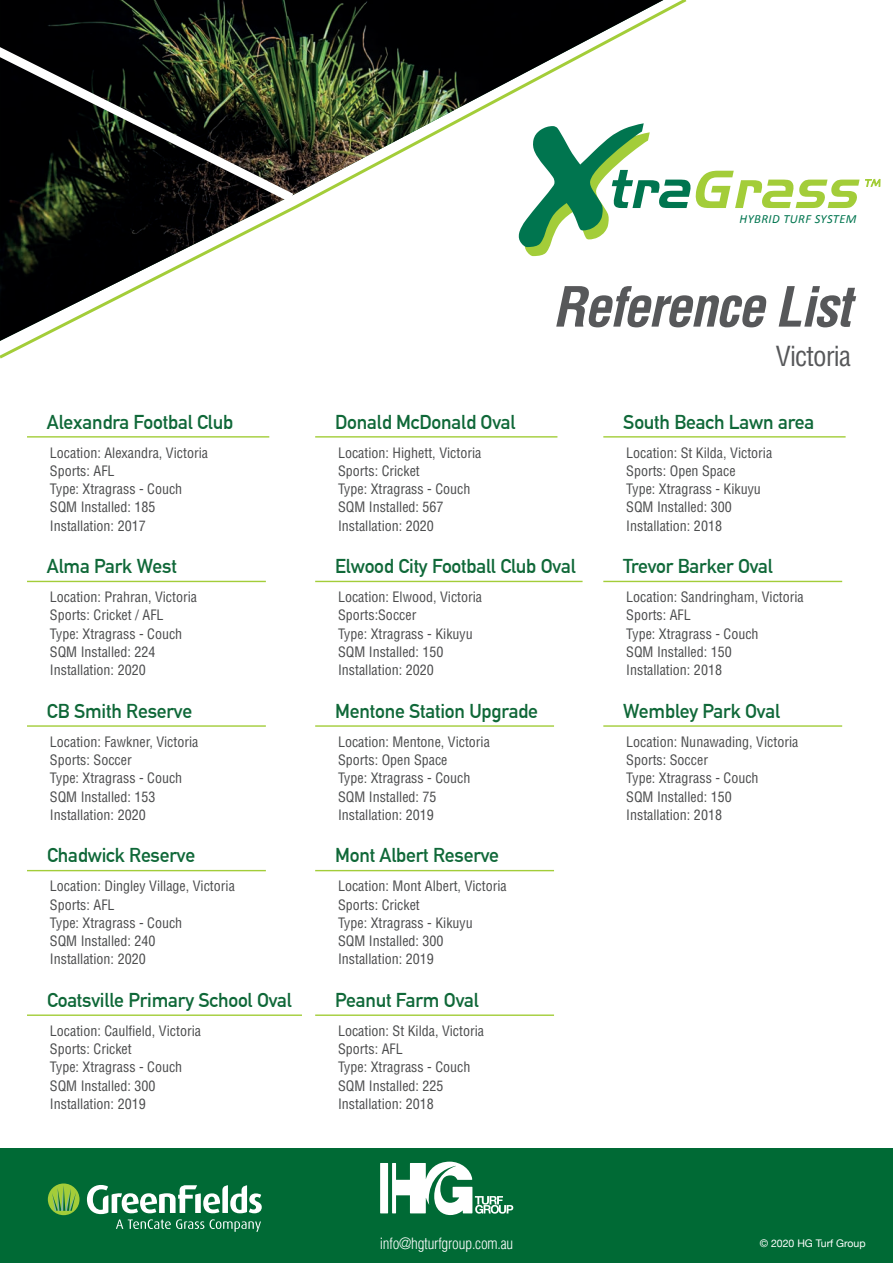
<style>
.page{position:relative;width:893px;height:1263px;background:#fff}
.page>*{position:absolute;margin:0;border:0;box-sizing:border-box;transform-origin:0 0}
.t1{font:italic 700 condensed 54px "Helvetica";letter-spacing:-.03em;color:#57585a}
.t2{font:condensed 27px "Helvetica";letter-spacing:-.03em;color:#57585a}
.t3{font:700 19.65px "DIN Alternate";letter-spacing:-.01em;color:#0f6838}
.t4{font:300 condensed 15.15px "Helvetica";letter-spacing:-.01em;color:#fff}
.t5{font:condensed 14.1px "Helvetica";color:#4b4c4d}
.t6{font:italic 12.45px "Calibri";letter-spacing:.03em;color:#00754f}
.t7{font:10.5px "Helvetica Neue";color:#fff}
</style>
<div class="page">
<svg style="left:690px;top:170px;width:190px;height:38px"></svg>
<hr style="left:27px;top:436px;width:242px;height:2px;background:#a3cd39">
<hr style="left:315px;top:436px;width:242px;height:2px;background:#a3cd39">
<hr style="left:603px;top:436px;width:243px;height:2px;background:#a3cd39">
<hr style="left:27px;top:581px;width:239px;height:1px;background:#a3cd39">
<hr style="left:315px;top:581px;width:268px;height:1px;background:#a3cd39">
<hr style="left:603px;top:581px;width:239px;height:1px;background:#a3cd39">
<hr style="left:27px;top:725px;width:239px;height:2px;background:#a3cd39">
<hr style="left:315px;top:725px;width:239px;height:2px;background:#a3cd39">
<hr style="left:603px;top:725px;width:239px;height:2px;background:#a3cd39">
<hr style="left:27px;top:870px;width:239px;height:1px;background:#a3cd39">
<hr style="left:315px;top:870px;width:239px;height:1px;background:#a3cd39">
<hr style="left:27px;top:1014px;width:275px;height:2px;background:#a3cd39">
<hr style="left:315px;top:1014px;width:239px;height:2px;background:#a3cd39">
<svg style="left:0;top:0;width:690px;height:359px"></svg>
<img style="left:0;top:39px;width:303px;height:171px">
<div style="left:0;top:1148px;width:893px;height:115px;background:#006a35"></div>
<svg style="left:48px;top:1183px;width:32px;height:32px"></svg>
<svg style="left:52px;top:1185px;width:24px;height:26px"></svg>
<svg style="left:87px;top:1185px;width:175px;height:47px"></svg>
<div style="left:380px;top:1163px;width:8px;height:50px;background:#fff"></div>
<svg style="left:392px;top:1161px;width:121px;height:54px"></svg>
<p class="t6" style="left:739px;top:210px;width:119px">HYBRID TURF SYSTEM</p>
<p class="t1" style="left:553px;top:274px;width:300px">Reference List</p>
<p class="t2" style="left:776px;top:340px;width:77px">Victoria</p>
<p class="t3" style="left:47px;top:407px;width:188px">Alexandra Footbal Club</p>
<p class="t3" style="left:335px;top:407px;width:182px">Donald McDonald Oval</p>
<p class="t3" style="left:623px;top:407px;width:192px">South Beach Lawn area</p>
<p class="t5" style="left:50px;top:444px;width:160px">Location: Alexandra, Victoria</p>
<p class="t5" style="left:50px;top:462px;width:66px">Sports: AFL</p>
<p class="t5" style="left:50px;top:480px;width:134px">Type: Xtragrass - Couch</p>
<p class="t5" style="left:50px;top:498px;width:107px">SQM Installed: 185</p>
<p class="t5" style="left:50px;top:517px;width:97px">Installation: 2017</p>
<p class="t5" style="left:338px;top:444px;width:145px">Location: Highett, Victoria</p>
<p class="t5" style="left:338px;top:462px;width:83px">Sports: Cricket</p>
<p class="t5" style="left:338px;top:480px;width:134px">Type: Xtragrass - Couch</p>
<p class="t5" style="left:338px;top:498px;width:107px">SQM Installed: 567</p>
<p class="t5" style="left:338px;top:517px;width:97px">Installation: 2020</p>
<p class="t5" style="left:626px;top:444px;width:148px">Location: St Kilda, Victoria</p>
<p class="t5" style="left:626px;top:462px;width:111px">Sports: Open Space</p>
<p class="t5" style="left:626px;top:480px;width:136px">Type: Xtragrass - Kikuyu</p>
<p class="t5" style="left:626px;top:498px;width:107px">SQM Installed: 300</p>
<p class="t5" style="left:626px;top:517px;width:97px">Installation: 2018</p>
<p class="t3" style="left:47px;top:551px;width:131px">Alma Park West</p>
<p class="t3" style="left:335px;top:551px;width:242px">Elwood City Football Club Oval</p>
<p class="t3" style="left:623px;top:551px;width:151px">Trevor Barker Oval</p>
<p class="t5" style="left:50px;top:588px;width:149px">Location: Prahran, Victoria</p>
<p class="t5" style="left:50px;top:606px;width:115px">Sports: Cricket / AFL</p>
<p class="t5" style="left:50px;top:625px;width:134px">Type: Xtragrass - Couch</p>
<p class="t5" style="left:50px;top:643px;width:107px">SQM Installed: 224</p>
<p class="t5" style="left:50px;top:661px;width:97px">Installation: 2020</p>
<p class="t5" style="left:338px;top:588px;width:146px">Location: Elwood, Victoria</p>
<p class="t5" style="left:338px;top:606px;width:80px">Sports:Soccer</p>
<p class="t5" style="left:338px;top:625px;width:136px">Type: Xtragrass - Kikuyu</p>
<p class="t5" style="left:338px;top:643px;width:107px">SQM Installed: 150</p>
<p class="t5" style="left:338px;top:661px;width:97px">Installation: 2020</p>
<p class="t5" style="left:626px;top:588px;width:179px">Location: Sandringham, Victoria</p>
<p class="t5" style="left:626px;top:606px;width:66px">Sports: AFL</p>
<p class="t5" style="left:626px;top:625px;width:134px">Type: Xtragrass - Couch</p>
<p class="t5" style="left:626px;top:643px;width:107px">SQM Installed: 150</p>
<p class="t5" style="left:626px;top:661px;width:97px">Installation: 2018</p>
<p class="t3" style="left:47px;top:696px;width:147px">CB Smith Reserve</p>
<p class="t3" style="left:335px;top:696px;width:204px">Mentone Station Upgrade</p>
<p class="t3" style="left:623px;top:696px;width:158px">Wembley Park Oval</p>
<p class="t5" style="left:50px;top:733px;width:150px">Location: Fawkner, Victoria</p>
<p class="t5" style="left:50px;top:751px;width:83px">Sports: Soccer</p>
<p class="t5" style="left:50px;top:769px;width:134px">Type: Xtragrass - Couch</p>
<p class="t5" style="left:50px;top:787px;width:107px">SQM Installed: 153</p>
<p class="t5" style="left:50px;top:806px;width:97px">Installation: 2020</p>
<p class="t5" style="left:338px;top:733px;width:153px">Location: Mentone, Victoria</p>
<p class="t5" style="left:338px;top:751px;width:111px">Sports: Open Space</p>
<p class="t5" style="left:338px;top:769px;width:134px">Type: Xtragrass - Couch</p>
<p class="t5" style="left:338px;top:787px;width:100px">SQM Installed: 75</p>
<p class="t5" style="left:338px;top:806px;width:97px">Installation: 2019</p>
<p class="t3" style="left:47px;top:841px;width:150px">Chadwick Reserve</p>
<p class="t3" style="left:335px;top:841px;width:165px">Mont Albert Reserve</p>
<p class="t5" style="left:50px;top:877px;width:186px">Location: Dingley Village, Victoria</p>
<p class="t5" style="left:50px;top:896px;width:66px">Sports: AFL</p>
<p class="t5" style="left:50px;top:914px;width:134px">Type: Xtragrass - Couch</p>
<p class="t5" style="left:50px;top:932px;width:107px">SQM Installed: 240</p>
<p class="t5" style="left:50px;top:950px;width:97px">Installation: 2020</p>
<p class="t3" style="left:47px;top:985px;width:246px">Coatsville Primary School Oval</p>
<p class="t5" style="left:50px;top:1022px;width:153px">Location: Caulfield, Victoria</p>
<p class="t5" style="left:50px;top:1040px;width:83px">Sports: Cricket</p>
<p class="t5" style="left:50px;top:1058px;width:134px">Type: Xtragrass - Couch</p>
<p class="t5" style="left:50px;top:1077px;width:107px">SQM Installed: 300</p>
<p class="t5" style="left:50px;top:1095px;width:97px">Installation: 2019</p>
<p class="t5" style="left:338px;top:877px;width:170px">Location: Mont Albert, Victoria</p>
<p class="t5" style="left:338px;top:896px;width:83px">Sports: Cricket</p>
<p class="t5" style="left:338px;top:914px;width:136px">Type: Xtragrass - Kikuyu</p>
<p class="t5" style="left:338px;top:932px;width:107px">SQM Installed: 300</p>
<p class="t5" style="left:338px;top:950px;width:97px">Installation: 2019</p>
<p class="t3" style="left:335px;top:985px;width:145px">Peanut Farm Oval</p>
<p class="t5" style="left:338px;top:1022px;width:148px">Location: St Kilda, Victoria</p>
<p class="t5" style="left:338px;top:1040px;width:66px">Sports: AFL</p>
<p class="t5" style="left:338px;top:1058px;width:134px">Type: Xtragrass - Couch</p>
<p class="t5" style="left:338px;top:1077px;width:107px">SQM Installed: 225</p>
<p class="t5" style="left:338px;top:1095px;width:97px">Installation: 2018</p>
<p class="t5" style="left:626px;top:733px;width:174px">Location: Nunawading, Victoria</p>
<p class="t5" style="left:626px;top:751px;width:83px">Sports: Soccer</p>
<p class="t5" style="left:626px;top:769px;width:134px">Type: Xtragrass - Couch</p>
<p class="t5" style="left:626px;top:787px;width:107px">SQM Installed: 150</p>
<p class="t5" style="left:626px;top:806px;width:97px">Installation: 2018</p>
<p class="t4" style="left:380px;top:1234px;width:135px">info@hgturfgroup.com.au</p>
<p class="t7" style="left:760px;top:1235px;width:107px">© 2020 HG Turf Group</p>
</div>
